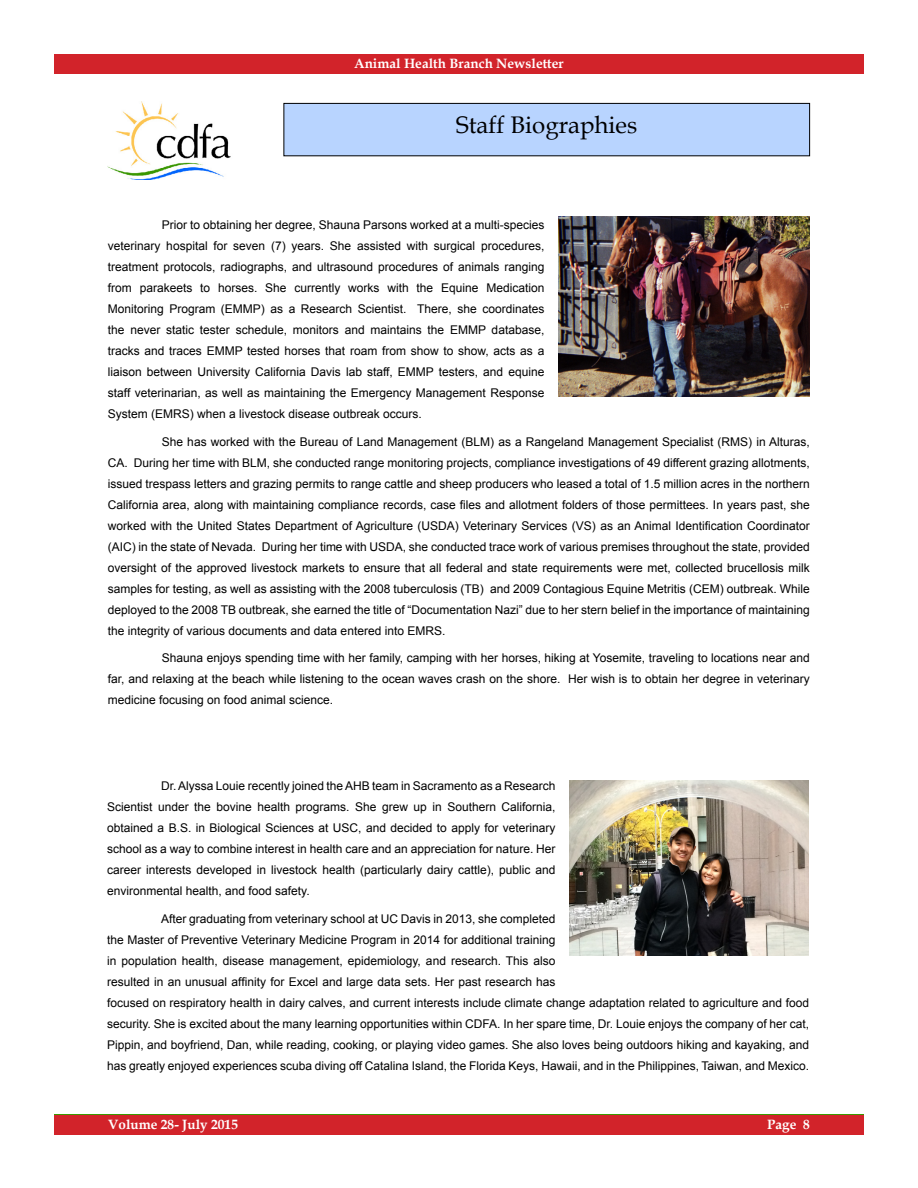
<style>
.page{position:relative;width:918px;height:1188px;background:#fff}
.page>*{position:absolute;margin:0;border:0;box-sizing:border-box;transform-origin:0 0}
.t1{font:24px "Book Antiqua";color:#000}
.t2{font:700 13.5px "Book Antiqua";color:#fff}
.t3{font:12px/21px "Arial";color:#000;text-align:justify}
</style>
<div class="page">
<div style="left:284px;top:103px;width:526px;height:53px;background:#b8d4ff"></div>
<div style="left:284px;top:103px;width:526px;height:53px;border:1px solid #000"></div>
<img style="left:108px;top:102px;width:123px;height:78px">
<div style="left:54px;top:54px;width:810px;height:20px;background:#d2232a"></div>
<div style="left:54px;top:1115px;width:810px;height:19px;background:#d2232a"></div>
<img style="left:559px;top:217px;width:250px;height:180px">
<img style="left:569px;top:781px;width:239px;height:175px">
<p class="t2" style="left:354px;top:55px;width:211px">Animal Health Branch Newsletter</p>
<h1 class="t1" style="left:456px;top:108px;width:183px">Staff Biographies</h1>
<p class="t3" style="left:108px;top:214px;width:438px;text-indent:54px">Prior to obtaining her degree, Shauna Parsons worked at a multi-species veterinary hospital for seven (7) years. She assisted with surgical procedures, treatment protocols, radiographs, and ultrasound procedures of animals ranging from parakeets to horses. She currently works with the Equine Medication Monitoring Program (EMMP) as a Research Scientist. There, she coordinates the never static tester schedule, monitors and maintains the EMMP database, tracks and traces EMMP tested horses that roam from show to show, acts as a liaison between University California Davis lab staff, EMMP testers, and equine staff veterinarian, as well as maintaining the Emergency Management Response System (EMRS) when a livestock disease outbreak occurs.</p>
<p class="t3" style="left:108px;top:431px;width:704px;text-indent:54px">She has worked with the Bureau of Land Management (BLM) as a Rangeland Management Specialist (RMS) in Alturas, CA. During her time with BLM, she conducted range monitoring projects, compliance investigations of 49 different grazing allotments, issued trespass letters and grazing permits to range cattle and sheep producers who leased a total of 1.5 million acres in the northern California area, along with maintaining compliance records, case files and allotment folders of those permittees. In years past, she worked with the United States Department of Agriculture (USDA) Veterinary Services (VS) as an Animal Identification Coordinator (AIC) in the state of Nevada. During her time with USDA, she conducted trace work of various premises throughout the state, provided oversight of the approved livestock markets to ensure that all federal and state requirements were met, collected brucellosis milk samples for testing, as well as assisting with the 2008 tuberculosis (TB) and 2009 Contagious Equine Metritis (CEM) outbreak. While deployed to the 2008 TB outbreak, she earned the title of “Documentation Nazi” due to her stern belief in the importance of maintaining the integrity of various documents and data entered into EMRS.</p>
<p class="t3" style="left:108px;top:648px;width:703px;text-indent:54px">Shauna enjoys spending time with her family, camping with her horses, hiking at Yosemite, traveling to locations near and far, and relaxing at the beach while listening to the ocean waves crash on the shore. Her wish is to obtain her degree in veterinary medicine focusing on food animal science.</p>
<p class="t3" style="left:107px;top:775px;width:450px;text-indent:54px">Dr. Alyssa Louie recently joined the AHB team in Sacramento as a Research Scientist under the bovine health programs. She grew up in Southern California, obtained a B.S. in Biological Sciences at USC, and decided to apply for veterinary school as a way to combine interest in health care and an appreciation for nature. Her career interests developed in livestock health (particularly dairy cattle), public and environmental health, and food safety.</p>
<p class="t3" style="left:107px;top:908px;width:704px;text-align:left;text-indent:54px">After graduating from veterinary school at UC Davis in 2013, she completed<br>the Master of Preventive Veterinary Medicine Program in 2014 for additional training<br>in population health, disease management, epidemiology, and research. This also<br>resulted in an unusual affinity for Excel and large data sets. Her past research has<br>focused on respiratory health in dairy calves, and current interests include climate change adaptation related to agriculture and food security. She is excited about the many learning opportunities within CDFA. In her spare time, Dr. Louie enjoys the company of her cat, Pippin, and boyfriend, Dan, while reading, cooking, or playing video games. She also loves being outdoors hiking and kayaking, and has greatly enjoyed experiences scuba diving off Catalina Island, the Florida Keys, Hawaii, and in the Philippines, Taiwan, and Mexico.</p>
<p class="t2" style="left:168px;top:1115px;width:83px">7 - April 2015</p>
<p class="t2" style="left:771px;top:1115px;width:31px">Page</p>
<p class="t2" style="left:108px;top:1115px;width:132px">Volume 28- July 2015</p>
<p class="t2" style="left:767px;top:1115px;width:44px">Page 8</p>
</div>
